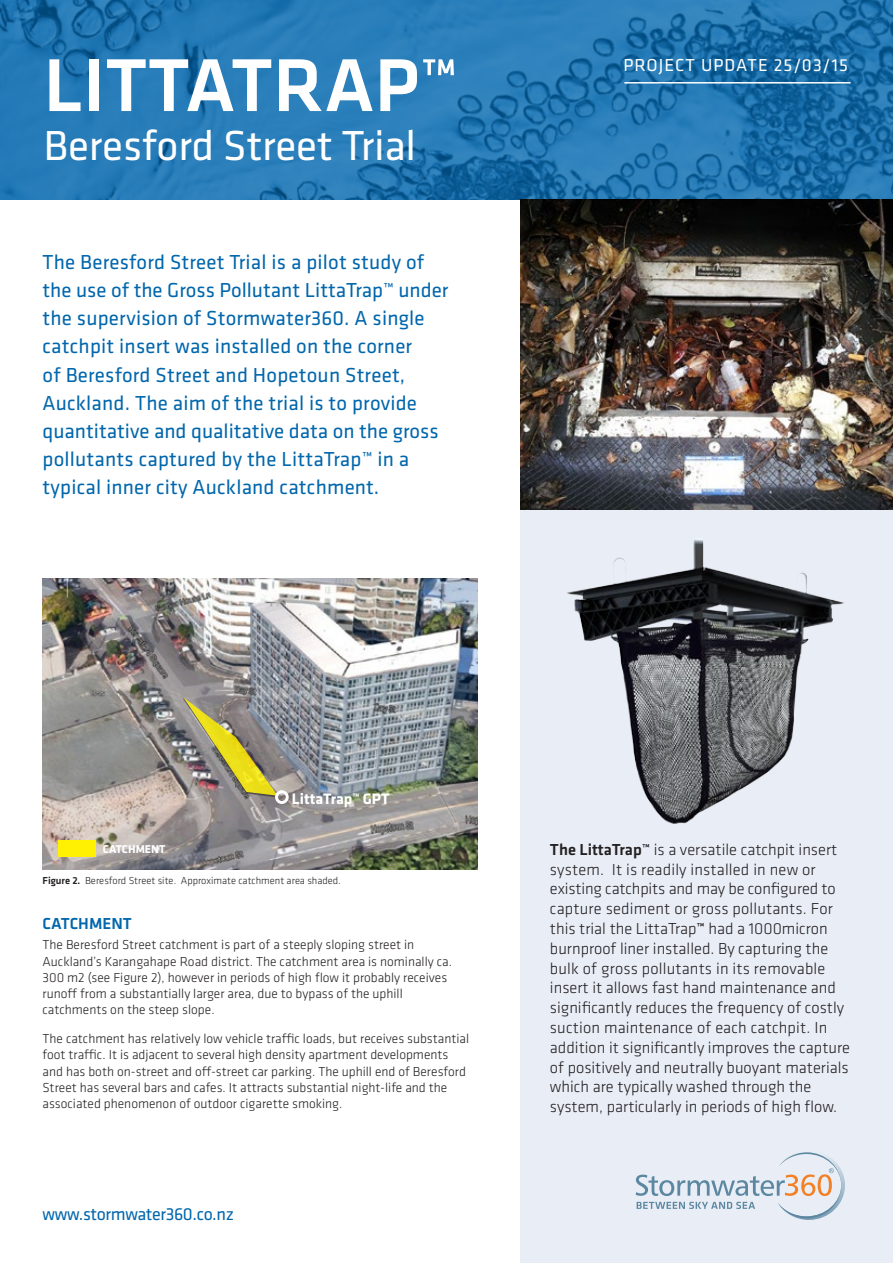
<style>
.page{position:relative;width:893px;height:1263px;background:#fff}
.page>*{position:absolute;margin:0;border:0;box-sizing:border-box;transform-origin:0 0}
.t1{font:500 77.7px "Klavika";color:#fff}
.t2{font:43.5px "Klavika";letter-spacing:-.005em;color:#fff}
.t3{font:21px/28.2px "Klavika";letter-spacing:.01em;color:#0166ac}
.t4{font:18px "Klavika";letter-spacing:-.02em;color:#0166ac}
.t5{font:18px "Klavika";letter-spacing:.06em;color:#fff}
.t6{font:300 16.5px/19.8px "Klavika";color:#231f20}
.t7{font:500 16.5px "Klavika";color:#0166ac}
.t8{font:700 15.75px "Klavika";color:#fff}
.t9{font:300 13.5px/16.2px "Klavika";color:#231f20}
.t10{font:700 11.85px "Klavika";color:#fff}
.t11{font:300 10.5px "Klavika";color:#231f20}
.s1{font-weight:500}
</style>
<div class="page">
<div style="left:520px;top:442px;width:373px;height:821px;background:#e8edf6"></div>
<img style="left:0;top:0;width:893px;height:200px">
<img style="left:43px;top:578px;width:435px;height:292px">
<img style="left:183px;top:697px;width:95px;height:99px">
<div style="left:59px;top:840px;width:37px;height:16px;background:#fff101"></div>
<div style="left:275px;top:790px;width:14px;height:14px;border:3px solid #fff;border-radius:50%"></div>
<hr style="left:624px;top:82px;width:226px;height:2px;background:#fff">
<img style="left:520px;top:200px;width:373px;height:309px">
<svg style="left:636px;top:1152px;width:209px;height:68px"></svg>
<img style="left:567px;top:540px;width:277px;height:284px">
<p class="t1" style="left:44px;top:43px;width:416px">LITTATRAP™</p>
<p class="t2" style="left:44px;top:122px;width:374px">Beresford Street Trial</p>
<p class="t3" style="left:43px;top:248px;width:407px">The Beresford Street Trial is a pilot study of the use of the Gross Pollutant LittaTrap™ under the supervision of Stormwater360. A single catchpit insert was installed on the corner<br>of Beresford Street and Hopetoun Street, Auckland. The aim of the trial is to provide quantitative and qualitative data on the gross pollutants captured by the LittaTrap™ in a typical inner city Auckland catchment.</p>
<p class="t5" style="left:623px;top:56px;width:226px">PROJECT UPDATE 25/03/15</p>
<p class="t10" style="left:103px;top:843px;width:64px">CATCHMENT</p>
<p class="t8" style="left:292px;top:790px;width:99px">LittaTrap™ GPT</p>
<p class="t11" style="left:43px;top:875px;width:300px"><span class="s1">Figure 2.</span> Beresford Street site. Approximate catchment area shaded.</p>
<p class="t7" style="left:43px;top:914px;width:91px">CATCHMENT</p>
<p class="t9" style="left:43px;top:937px;width:411px">The Beresford Street catchment is part of a steeply sloping street in Auckland’s Karangahape Road district. The catchment area is nominally ca.<br>300 m2 (see Figure 2), however in periods of high flow it probably receives runoff from a substantially larger area, due to bypass of the uphill catchments on the steep slope.</p>
<p class="t9" style="left:43px;top:1031px;width:428px">The catchment has relatively low vehicle traffic loads, but receives substantial foot traffic. It is adjacent to several high density apartment developments and has both on-street and off-street car parking. The uphill end of Beresford Street has several bars and cafes. It attracts substantial night-life and the associated phenomenon of outdoor cigarette smoking.</p>
<p class="t4" style="left:43px;top:1205px;width:193px">www.stormwater360.co.nz</p>
<p class="t6" style="left:550px;top:840px;width:302px"><span class="s1">The LittaTrap™</span> is a versatile catchpit insert system. It is readily installed in new or existing catchpits and may be configured to capture sediment or gross pollutants. For this trial the LittaTrap<span class="s1">™</span> had a 1000micron burnproof liner installed. By capturing the bulk of gross pollutants in its removable insert it allows fast hand maintenance and significantly reduces the frequency of costly suction maintenance of each catchpit. In addition it significantly improves the capture of positively and neutrally buoyant materials which are typically washed through the system, particularly in periods of high flow.</p>
</div>
